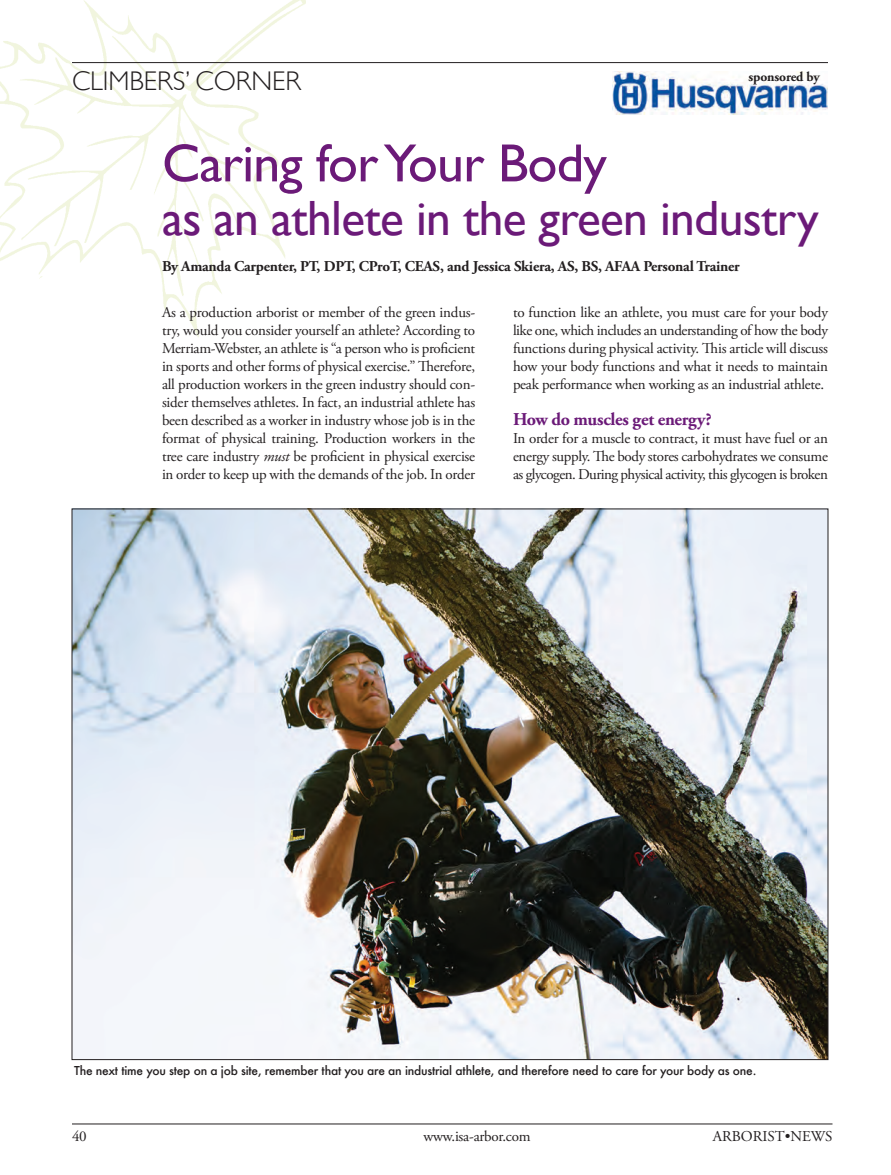
<style>
.page{position:relative;width:891px;height:1175px;background:#fff}
.page>*{position:absolute;margin:0;border:0;box-sizing:border-box;transform-origin:0 0}
.feature_header{font:54px "Gill Sans";letter-spacing:-.015em;color:#6b1a78}
.feature_header-2{font:49.5px "Gill Sans";letter-spacing:-.015em;color:#6b1a78}
.t1{font:300 27px "Gill Sans";color:#231f20}
.B_Header{font:700 18px "Adobe Garamond Pro";letter-spacing:-.015em;color:#6b1a78}
.t2{font:15px/18px "Adobe Garamond Pro";letter-spacing:-.02em;color:#231f20;text-align:justify}
.t3{font:700 15px "Adobe Garamond Pro";letter-spacing:-.015em;color:#231f20}
.t4{font:15px "Adobe Garamond Pro";color:#231f20}
.Member_Header{font:700 13.5px "Adobe Garamond Pro";letter-spacing:-.01em;color:#231f20}
.t5{font:500 12px "Futura";letter-spacing:-.02em;color:#231f20}
.s1{font-style:italic}
</style>
<div class="page">
<hr style="left:72px;top:1123px;width:760px;height:1px;background:#231f20">
<img style="left:0;top:0;width:306px;height:337px">
<img style="left:74px;top:510px;width:752px;height:548px">
<hr style="left:72px;top:62px;width:756px;height:1px;background:#231f20">
<img style="left:612px;top:71px;width:216px;height:43px">
<p class="t1" style="left:72px;top:65px;width:230px">CLIMBERS’ CORNER</p>
<p class="Member_Header" style="left:749px;top:68px;width:73px">sponsored by</p>
<p class="feature_header" style="left:162px;top:131px;width:446px">Caring for Your Body</p>
<p class="feature_header-2" style="left:162px;top:189px;width:658px">as an athlete in the green industry</p>
<p class="t3" style="left:162px;top:258px;width:579px">By Amanda Carpenter, PT, DPT, CProT, CEAS, and Jessica Skiera, AS, BS, AFAA Personal Trainer</p>
<p class="t2" style="left:162px;top:304px;width:315px">As a production arborist or member of the green indus&shy;try, would you consider yourself an athlete? According to Merriam-Webster, an athlete is “a person who is proficient in sports and other forms of physical exercise.” Therefore, all production workers in the green industry should con&shy;sider themselves athletes. In fact, an industrial athlete has been described as a worker in industry whose job is in the format of physical training. Production workers in the tree care industry <span class="s1">must</span> be proficient in physical exercise in order to keep up with the demands of the job. In order</p>
<p class="t2" style="left:513px;top:304px;width:317px">to function like an athlete, you must care for your body like one, which includes an understanding of how the body functions during physical activity. This article will discuss how your body functions and what it needs to maintain peak performance when working as an industrial athlete.</p>
<p class="B_Header" style="left:513px;top:409px;width:200px">How do muscles get energy?</p>
<p class="t2" style="left:513px;top:430px;width:316px">In order for a muscle to contract, it must have fuel or an energy supply. The body stores carbohydrates we consume as glycogen. During physical activity, this glycogen is broken</p>
<p class="t5" style="left:74px;top:1062px;width:684px">The next time you step on a job site, remember that you are an industrial athlete, and therefore need to care for your body as one.</p>
<p class="t2" style="left:72px;top:1127px;width:16px">40</p>
<p class="t2" style="left:424px;top:1127px;width:109px">www.isa-arbor.com</p>
<p class="t4" style="left:713px;top:1127px;width:121px">ARBORIST•NEWS</p>
</div>
